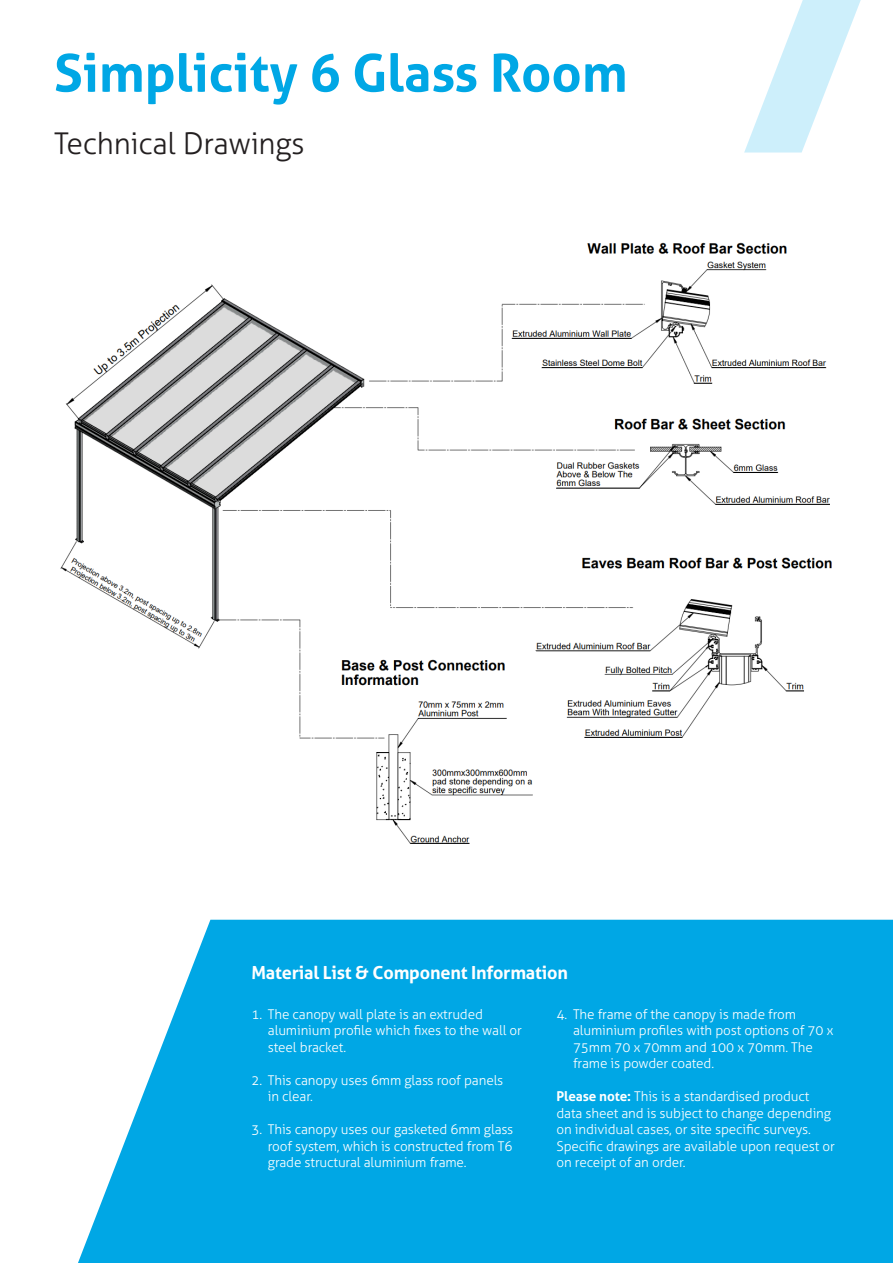
<style>
.page{position:relative;width:893px;height:1263px;background:#fff}
.page>*{position:absolute;margin:0;border:0;box-sizing:border-box;transform-origin:0 0}
.t1{font:700 52.2px "Aller";color:#00a7e5}
.t2{font:300 30px "Aller";letter-spacing:-.01em;color:#231f20}
.t3{font:700 18px "Aller";letter-spacing:-.01em;color:#fff}
.t4{font:300 13.5px/16.5px "Aller";letter-spacing:-.01em;color:#fff}
.s1{font-weight:700}
</style>
<div class="page">
<svg style="left:744px;top:0;width:117px;height:153px"></svg>
<svg style="left:78px;top:920px;width:815px;height:343px;background:#14aee7"></svg>
<img style="left:60px;top:242px;width:772px;height:602px">
<p class="t1" style="left:54px;top:41px;width:575px">Simplicity 6 Glass Room</p>
<p class="t2" style="left:54px;top:125px;width:252px">Technical Drawings</p>
<p class="t3" style="left:251px;top:962px;width:318px">Material List &amp; Component Information</p>
<p class="t4" style="left:268px;top:1005px;width:255px;text-indent:-16px">1. The canopy wall plate is an extruded aluminium profile which fixes to the wall or steel bracket.</p>
<p class="t4" style="left:251px;top:1071px;width:253px">2. This canopy uses 6mm glass roof panels</p>
<p class="t4" style="left:268px;top:1088px;width:46px">in clear.</p>
<p class="t4" style="left:251px;top:1121px;width:263px">3. This canopy uses our gasketed 6mm glass</p>
<p class="t4" style="left:268px;top:1137px;width:246px">roof system, which is constructed from T6</p>
<p class="t4" style="left:268px;top:1154px;width:200px">grade structural aluminium frame.</p>
<p class="t4" style="left:556px;top:1005px;width:241px">4. The frame of the canopy is made from</p>
<p class="t4" style="left:573px;top:1022px;width:262px">aluminium profiles with post options of 70 x</p>
<p class="t4" style="left:573px;top:1038px;width:241px">75mm 70 x 70mm and 100 x 70mm. The</p>
<p class="t4" style="left:573px;top:1055px;width:143px">frame is powder coated.</p>
<p class="t4" style="left:556px;top:1088px;width:280px"><span class="s1">Please note:</span> This is a standardised product data sheet and is subject to change depending on individual cases, or site specific surveys.<br>Specific drawings are available upon request or on receipt of an order.</p>
</div>
